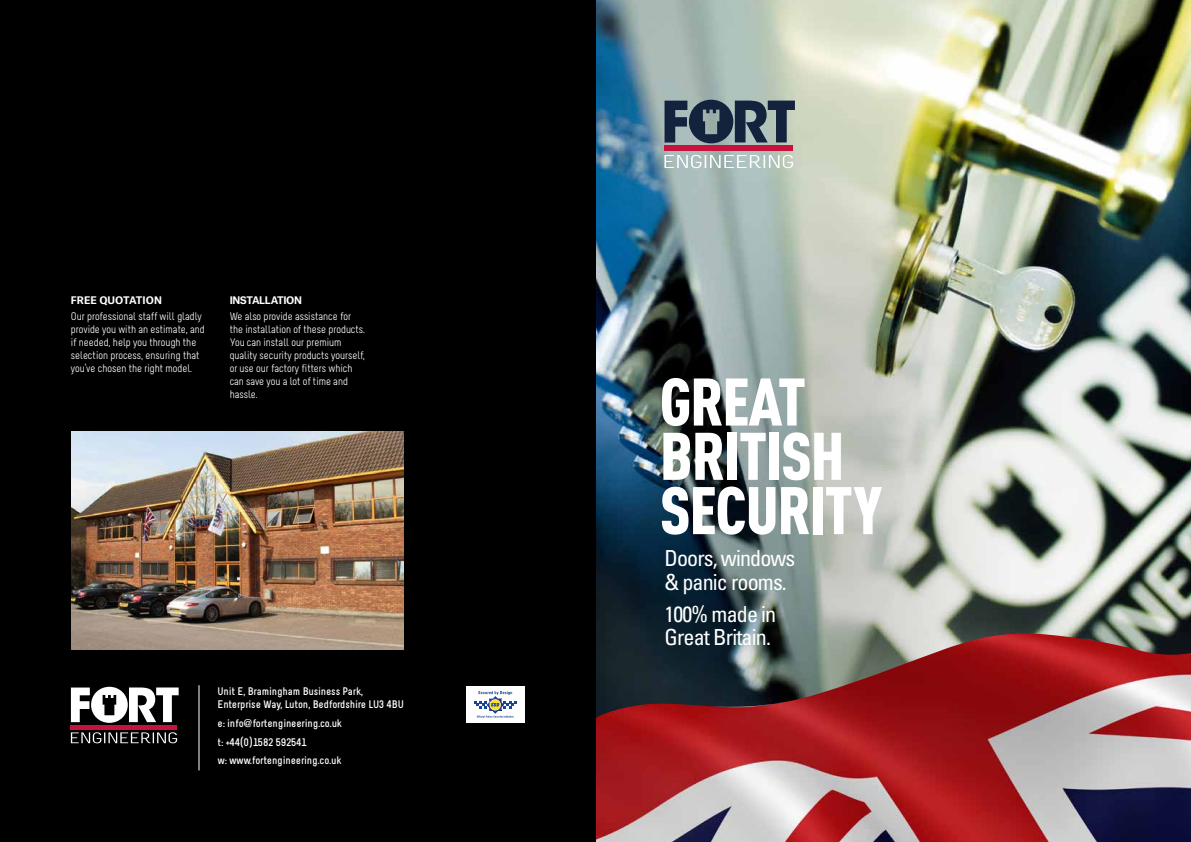
<style>
.page{position:relative;width:1191px;height:842px;background:#fff}
.page>*{position:absolute;margin:0;border:0;box-sizing:border-box;transform-origin:0 0}
.t1{font:900 66.1px/54.3px "DIN Cond";letter-spacing:-.02em;color:#fff}
.t2{font:condensed 22.1px/23.6px "Univers LT Std";letter-spacing:-.04em;color:#fff}
.t3{font:11px/13px "Melbourne";color:#fff}
.t4{font:700 11px/18.7px "Melbourne";color:#fff}
.t5{font:700 10px "Atlas Grotesk";color:#fff}
.t6{font:700 10px "Atlas Grotesk";letter-spacing:-.04em;color:#fff}
.s1{font-family:"Helvetica Neue";font-weight:500}
</style>
<div class="page">
<img style="left:595px;top:0;width:596px;height:633px">
<img style="left:595px;top:633px;width:596px;height:209px">
<div style="left:0;top:0;width:595px;height:842px;background:#000"></div>
<hr style="left:198px;top:685px;width:1px;height:85px;background:#fff">
<svg style="left:664px;top:155px;width:129px;height:13px"></svg>
<svg style="left:664px;top:100px;width:131px;height:43px;background:#4e5e6c"></svg>
<div style="left:664px;top:146px;width:129px;height:5px;background:#c6123c"></div>
<svg style="left:71px;top:732px;width:106px;height:11px"></svg>
<svg style="left:71px;top:687px;width:108px;height:36px"></svg>
<hr style="left:71px;top:725px;width:106px;height:4px;background:#c6123c">
<img style="left:71px;top:431px;width:332px;height:219px">
<div style="left:466px;top:686px;width:58px;height:37px;background:#fff"></div>
<svg style="left:474px;top:691px;width:42px;height:27px"></svg>
<p class="t5" style="left:71px;top:292px;width:92px">FREE QUOTATION</p>
<p class="t3" style="left:71px;top:309px;width:135px">Our professional staff will gladly provide you with an estimate, and if needed, help you through the selection process, ensuring that you’ve chosen the right model.</p>
<p class="t6" style="left:230px;top:292px;width:74px">INSTALLATION</p>
<p class="t3" style="left:230px;top:309px;width:137px">We also provide assistance for the installation of these products.<br>You can install our premium quality security products yourself, or use our factory fitters which can save you a lot of time and hassle.</p>
<p class="t4" style="left:218px;top:685px;width:187px;line-height:13px">Unit E, Bramingham Business Park,<br>Enterprise Way, Luton, Bedfordshire LU3 4BU</p>
<p class="t4" style="left:218px;top:714px;width:126px">e: info<span class="s1">@</span>fortengineering.co.uk t: +44(0)1582 592541<br>w: www.fortengineering.co.uk</p>
<h1 class="t1" style="left:660px;top:373px;width:224px">GREAT<br>BRITISH<br>SECURITY</h1>
<h2 class="t2" style="left:664px;top:546px;width:132px">Doors, windows &amp; panic rooms.</h2>
<h2 class="t2" style="left:664px;top:602px;width:113px">100% made in<br>Great Britain.</h2>
</div>
